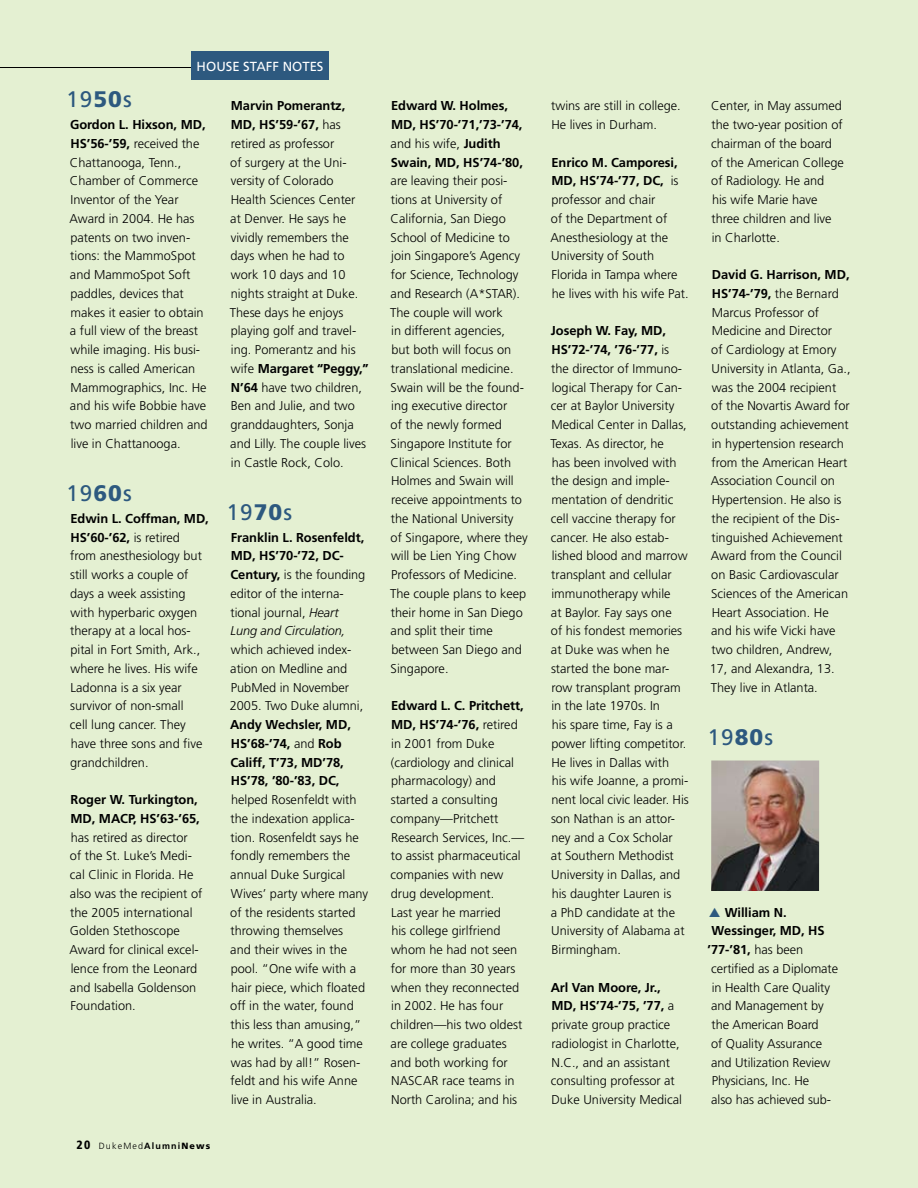
<style>
.page{position:relative;width:918px;height:1188px;background:#e4f0d2}
.page>*{position:absolute;margin:0;border:0;box-sizing:border-box;transform-origin:0 0}
.t1{font:22.5px "Frutiger";letter-spacing:.05em;color:#2d597f}
.t2{font:13.2px "Frutiger";color:#fff}
.t3{font:700 12.9px/18.8px "Frutiger";letter-spacing:-.005em;color:#000}
.t4{font:300 12.75px/18.8px "Frutiger";color:#000}
.t5{font:300 9px "Frutiger";letter-spacing:.125em;color:#000}
.s1{font-weight:900}
.s2{font-weight:700;font-size:12.9px}
.s3{font-weight:300;font-size:12.75px}
.s4{font-weight:900;font-stretch:condensed;font-size:12px}
.s5{font-weight:700}
.s6{font-style:italic}
</style>
<div class="page">
<hr style="left:0;top:67px;width:213px;height:1px;background:#000">
<div style="left:191px;top:52px;width:138px;height:28px;background:#2d597f"></div>
<img style="left:711px;top:760px;width:108px;height:131px">
<p class="t2" style="left:197px;top:59px;width:128px">HOUSE STAFF NOTES</p>
<h1 class="t1" style="left:66px;top:86px;width:67px">19<span class="s1">50</span>s</h1>
<p class="t3" style="left:70px;top:115px;width:137px">Gordon L. Hixson, MD,</p>
<p class="t4" style="left:69px;top:134px;width:140px"><span class="s2">HS’56-’59,</span> received the<br>Chattanooga, Tenn.,<br>Chamber of Commerce<br>Inventor of the Year<br>Award in 2004. He has patents on two inven&shy;tions: the MammoSpot and MammoSpot Soft paddles, devices that makes it easier to obtain a full view of the breast while imaging. His busi&shy;ness is called American<br>Mammographics, Inc. He and his wife Bobbie have two married children and live in Chattanooga.</p>
<h1 class="t1" style="left:66px;top:480px;width:67px">19<span class="s1">60</span>s</h1>
<p class="t3" style="left:70px;top:509px;width:140px">Edwin L. Coffman, MD,<br>HS’60-’62, <span class="s3">is retired</span></p>
<p class="t4" style="left:70px;top:547px;width:134px">from anesthesiology but still works a couple of days a week assisting with hyperbaric oxygen therapy at a local hos&shy;pital in Fort Smith, Ark., where he lives. His wife<br>Ladonna is a six year survivor of non-small cell lung cancer. They have three sons and five grandchildren.</p>
<p class="t3" style="left:70px;top:790px;width:131px">Roger W. Turkington,<br>MD, MACP, HS’63-’65,</p>
<p class="t4" style="left:69px;top:828px;width:134px">has retired as director<br>of the St. Luke’s Medi&shy;cal Clinic in Florida. He also was the recipient of the 2005 international<br>Golden Stethoscope<br>Award for clinical excel&shy;lence from the Leonard and Isabella Goldenson<br>Foundation.</p>
<p class="t5" style="left:76px;top:1141px;width:135px"><span class="s4">20</span> DukeMed<span class="s5">Alumni</span><span class="s1">News</span></p>
<p class="t3" style="left:231px;top:96px;width:116px">Marvin Pomerantz,<br>MD, HS’59-’67, <span class="s3">has</span></p>
<p class="t4" style="left:230px;top:134px;width:130px">retired as professor<br>of surgery at the Uni&shy;versity of Colorado<br>Health Sciences Center at Denver. He says he vividly remembers the days when he had to work 10 days and 10 nights straight at Duke.<br>These days he enjoys playing golf and travel&shy;ing. Pomerantz and his</p>
<p class="t3" style="left:231px;top:359px;width:140px"><span class="s3">wife</span> Margaret “Peggy,”</p>
<p class="t4" style="left:230px;top:378px;width:137px"><span class="s2">N’64</span> have two children,<br>Ben and Julie, and two granddaughters, Sonja and Lilly. The couple lives in Castle Rock, Colo.</p>
<h1 class="t1" style="left:226px;top:499px;width:67px">19<span class="s1">70</span>s</h1>
<p class="t3" style="left:231px;top:528px;width:135px">Franklin L. Rosenfeldt,<br>MD, HS’70-’72, DC-</p>
<p class="t4" style="left:230px;top:565px;width:136px"><span class="s2">Century,</span> is the founding editor of the interna&shy;tional journal, <span class="s6">Heart<br>Lung and Circulation,</span></p>
<p class="t4" style="left:230px;top:640px;width:135px">which achieved index&shy;ation on Medline and<br>PubMed in November<br>2005. Two Duke alumni,</p>
<p class="t3" style="left:230px;top:715px;width:122px">Andy Wechsler, MD,<br>HS’68-’74, <span class="s3">and</span> Rob<br>Califf, T’73, MD’78,<br>HS’78, ’80-’83, DC,</p>
<p class="t4" style="left:230px;top:790px;width:139px">helped Rosenfeldt with the indexation applica&shy;tion. Rosenfeldt says he fondly remembers the annual Duke Surgical<br>Wives’ party where many of the residents started throwing themselves<br>and their wives in the pool. “One wife with a hair piece, which floated off in the water, found this less than amusing,” he writes. “A good time was had by all!” Rosen&shy;feldt and his wife Anne live in Australia.</p>
<p class="t3" style="left:391px;top:96px;width:133px">Edward W. Holmes,<br>MD, HS’70-’71,’73-’74,</p>
<p class="t4" style="left:391px;top:134px;width:112px">and his wife, <span class="s2">Judith</span></p>
<p class="t3" style="left:391px;top:153px;width:134px">Swain, MD, HS’74-’80,</p>
<p class="t4" style="left:390px;top:172px;width:139px">are leaving their posi&shy;tions at University of<br>California, San Diego<br>School of Medicine to join Singapore’s Agency for Science, Technology and Research (A*STAR).<br>The couple will work<br>in different agencies,<br>but both will focus on translational medicine.<br>Swain will be the found&shy;ing executive director<br>of the newly formed<br>Singapore Institute for<br>Clinical Sciences. Both<br>Holmes and Swain will receive appointments to the National University<br>of Singapore, where they will be Lien Ying Chow<br>Professors of Medicine.<br>The couple plans to keep their home in San Diego and split their time between San Diego and<br>Singapore.</p>
<p class="t3" style="left:391px;top:696px;width:134px">Edward L. C. Pritchett,<br>MD, HS’74-’76, <span class="s3">retired</span></p>
<p class="t4" style="left:391px;top:734px;width:135px">in 2001 from Duke (cardiology and clinical pharmacology) and started a consulting company—Pritchett<br>Research Services, Inc.— to assist pharmaceutical companies with new drug development.<br>Last year he married<br>his college girlfriend whom he had not seen for more than 30 years when they reconnected in 2002. He has four children—his two oldest are college graduates and both working for<br>NASCAR race teams in<br>North Carolina; and his</p>
<p class="t4" style="left:551px;top:97px;width:131px">twins are still in college.<br>He lives in Durham.</p>
<p class="t3" style="left:551px;top:153px;width:129px">Enrico M. Camporesi,<br>MD, HS’74-’77, DC, <span class="s3">is</span></p>
<p class="t4" style="left:550px;top:190px;width:140px">professor and chair<br>of the Department of<br>Anesthesiology at the<br>University of South<br>Florida in Tampa where he lives with his wife Pat.</p>
<p class="t3" style="left:551px;top:321px;width:120px">Joseph W. Fay, MD,<br>HS’72-’74, ’76-’77, <span class="s3">is</span></p>
<p class="t4" style="left:550px;top:359px;width:140px">the director of Immuno&shy;logical Therapy for Can&shy;cer at Baylor University<br>Medical Center in Dallas,<br>Texas. As director, he<br>has been involved with the design and imple&shy;mentation of dendritic cell vaccine therapy for cancer. He also estab&shy;lished blood and marrow transplant and cellular immunotherapy while<br>at Baylor. Fay says one<br>of his fondest memories at Duke was when he started the bone mar&shy;row transplant program in the late 1970s. In<br>his spare time, Fay is a power lifting competitor.<br>He lives in Dallas with<br>his wife Joanne, a promi&shy;nent local civic leader. His son Nathan is an attor&shy;ney and a Cox Scholar<br>at Southern Methodist<br>University in Dallas, and his daughter Lauren is<br>a PhD candidate at the<br>University of Alabama at<br>Birmingham.</p>
<p class="t3" style="left:551px;top:978px;width:125px">Arl Van Moore, Jr.,<br>MD, HS’74-’75, ’77, <span class="s3">a</span></p>
<p class="t4" style="left:551px;top:1015px;width:133px">private group practice radiologist in Charlotte,<br>N.C., and an assistant consulting professor at<br>Duke University Medical</p>
<p class="t4" style="left:711px;top:97px;width:134px">Center, in May assumed the two-year position of chairman of the board of the American College of Radiology. He and<br>his wife Marie have three children and live in Charlotte.</p>
<p class="t3" style="left:712px;top:265px;width:139px">David G. Harrison, MD,<br>HS’74-’79, <span class="s3">the Bernard</span></p>
<p class="t4" style="left:710px;top:303px;width:142px">Marcus Professor of<br>Medicine and Director<br>of Cardiology at Emory<br>University in Atlanta, Ga., was the 2004 recipient<br>of the Novartis Award for outstanding achievement in hypertension research from the American Heart<br>Association Council on<br>Hypertension. He also is the recipient of the Dis&shy;tinguished Achievement<br>Award from the Council on Basic Cardiovascular<br>Sciences of the American<br>Heart Association. He<br>and his wife Vicki have two children, Andrew,<br>17, and Alexandra, 13.<br>They live in Atlanta.</p>
<h1 class="t1" style="left:707px;top:724px;width:67px">19<span class="s1">80</span>s</h1>
<p class="t3" style="left:725px;top:903px;width:63px">William N.</p>
<p class="t3" style="left:712px;top:921px;width:115px">Wessinger, MD, HS</p>
<p class="t3" style="left:708px;top:940px;width:97px">’77-’81, <span class="s3">has been</span></p>
<p class="t4" style="left:711px;top:959px;width:128px">certified as a Diplomate in Health Care Quality and Management by the American Board<br>of Quality Assurance and Utilization Review<br>Physicians, Inc. He<br>also has achieved sub-</p>
</div>
